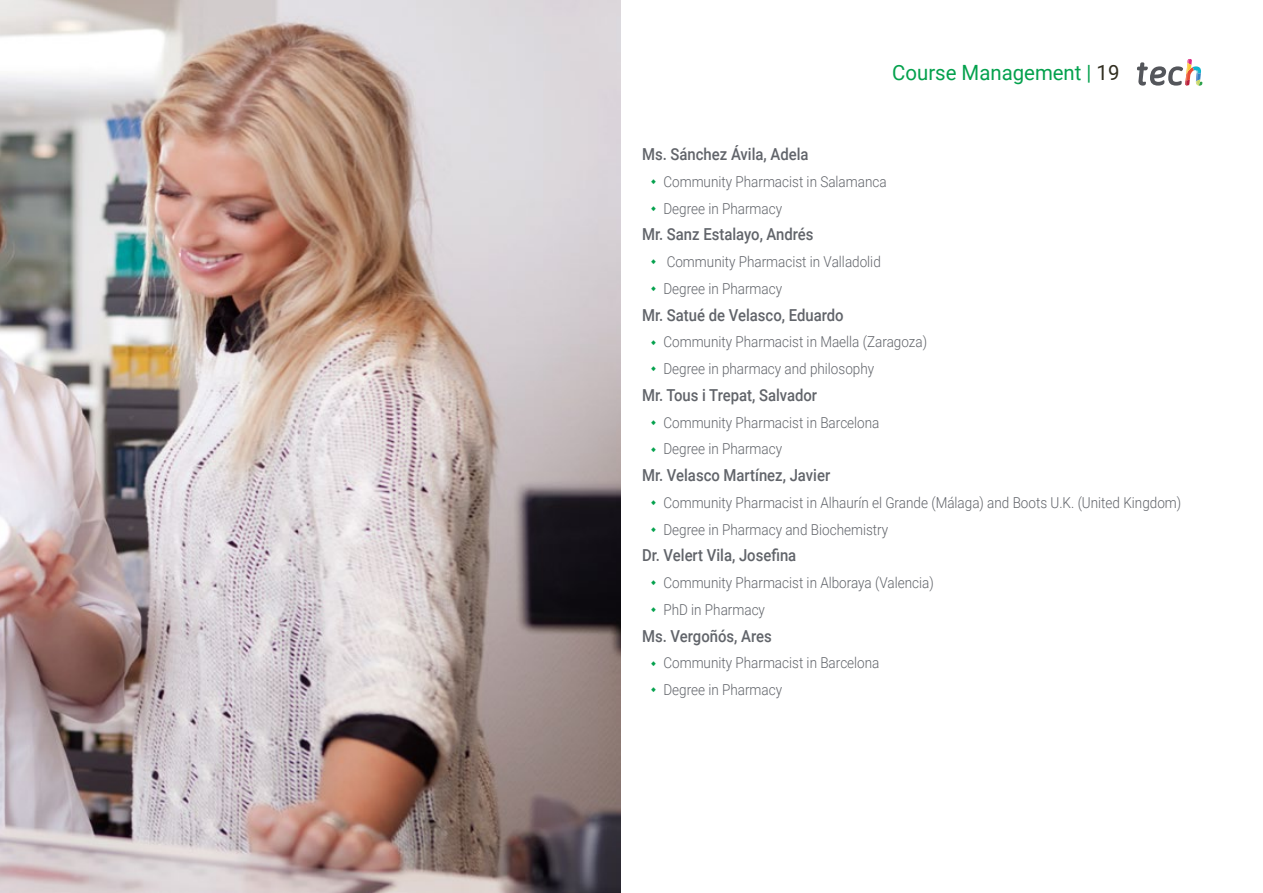
<style>
.page{position:relative;width:1263px;height:893px;background:#fff}
.page>*{position:absolute;margin:0;border:0;box-sizing:border-box;transform-origin:0 0}
.t1{font:21px "Roboto";color:#04a14d}
.t2{font:500 16.5px "Roboto";color:#61646a;scale:.9 1}
.t3{font:300 15px/26.7px "Roboto";color:#61646a;scale:.9 1}
.s1{color:#312e20}
</style>
<div class="page">
<img style="left:0;top:0;width:621px;height:893px">
<svg style="left:1137px;top:59px;width:65px;height:27px"></svg>
<h1 class="t1" style="left:892px;top:57px;width:229px">Course Management | <span class="s1">19</span></h1>
<p class="t2" style="left:642px;top:143px;width:186px">Ms. Sánchez Ávila, Adela</p>
<p class="t3" style="left:663px;top:168px;width:250px">Community Pharmacist in Salamanca<br>Degree in Pharmacy</p>
<p class="t2" style="left:642px;top:223px;width:192px">Mr. Sanz Estalayo, Andrés</p>
<p class="t3" style="left:663px;top:248px;width:243px">Community Pharmacist in Valladolid<br>Degree in Pharmacy</p>
<p class="t2" style="left:642px;top:303px;width:225px">Mr. Satué de Velasco, Eduardo</p>
<p class="t3" style="left:663px;top:328px;width:295px">Community Pharmacist in Maella (Zaragoza)<br>Degree in pharmacy and philosophy</p>
<p class="t2" style="left:642px;top:383px;width:196px">Mr. Tous i Trepat, Salvador</p>
<p class="t3" style="left:663px;top:408px;width:242px">Community Pharmacist in Barcelona<br>Degree in Pharmacy</p>
<p class="t2" style="left:642px;top:464px;width:210px">Mr. Velasco Martínez, Javier</p>
<p class="t3" style="left:663px;top:489px;width:577px">Community Pharmacist in Alhaurín el Grande (Málaga) and Boots U.K. (United Kingdom)<br>Degree in Pharmacy and Biochemistry</p>
<p class="t2" style="left:642px;top:544px;width:173px">Dr. Velert Vila, Josefina</p>
<p class="t3" style="left:663px;top:569px;width:302px">Community Pharmacist in Alboraya (Valencia)<br>PhD in Pharmacy</p>
<p class="t2" style="left:642px;top:624px;width:146px">Ms. Vergoñós, Ares</p>
<p class="t3" style="left:663px;top:649px;width:242px">Community Pharmacist in Barcelona<br>Degree in Pharmacy</p>
</div>
